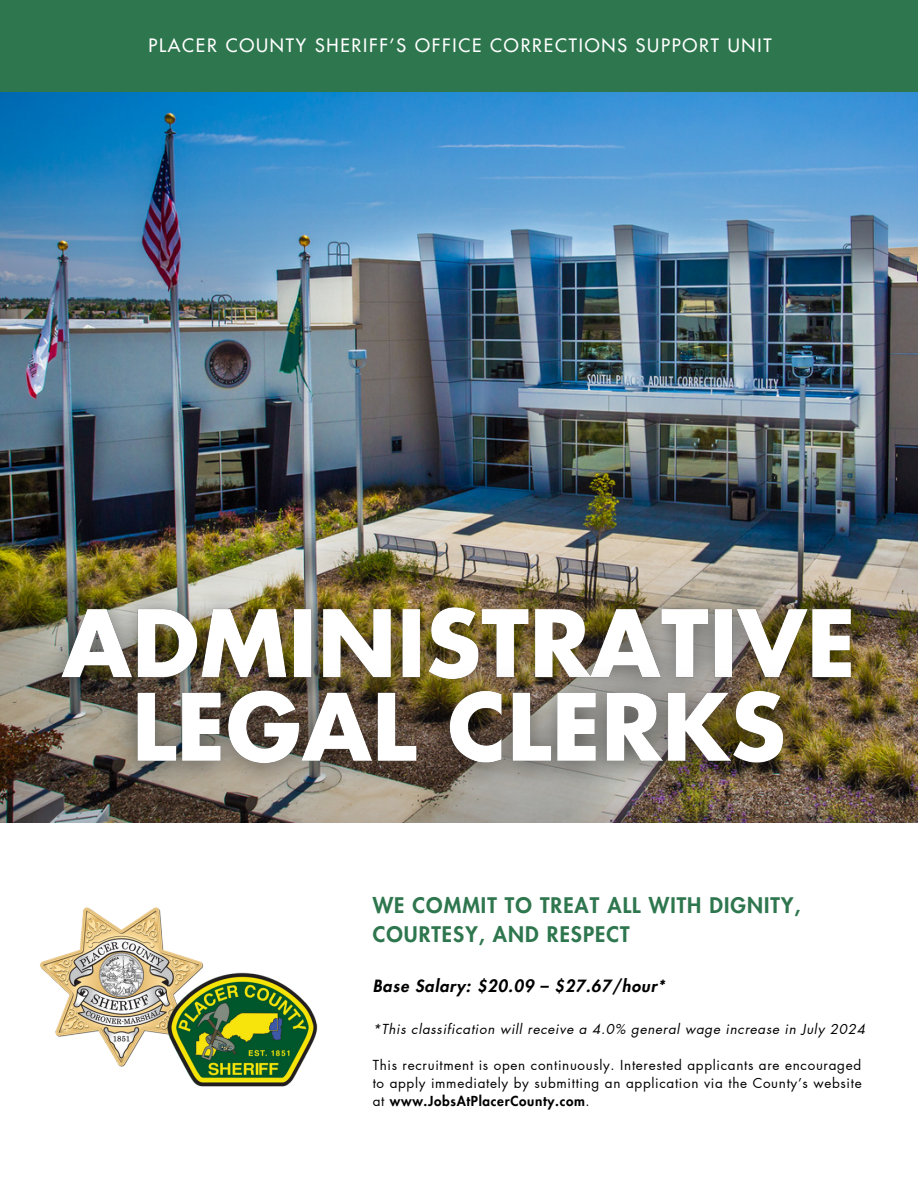
<style>
.page{position:relative;width:918px;height:1188px;background:#fff}
.page>*{position:absolute;margin:0;border:0;box-sizing:border-box;transform-origin:0 0}
.t1{font:800 21px/29.2px "Futura LT Pro";letter-spacing:.05em;color:#2e764e}
.t2{font:500 18px "Futura Std";letter-spacing:.1em;color:#fff}
.t3{font:italic 800 16.5px "Futura LT Pro";letter-spacing:.05em;color:#000}
.t4{font:13.5px/18px "Futura LT Pro";letter-spacing:.05em;color:#000;text-align:justify}
.t5{font:italic 13.5px "Futura LT Pro";letter-spacing:.05em;color:#000}
.s1{font-weight:800}
</style>
<div class="page">
<img style="left:0;top:92px;width:918px;height:731px">
<div style="left:0;top:0;width:918px;height:92px;background:#2e764e"></div>
<img style="left:40px;top:907px;width:278px;height:180px">
<img style="left:22px;top:572px;width:869px;height:232px">
<p class="t2" style="left:148px;top:37px;width:625px">PLACER COUNTY SHERIFF’S OFFICE CORRECTIONS SUPPORT UNIT</p>
<p class="t1" style="left:373px;top:892px;width:429px">WE COMMIT TO TREAT ALL WITH DIGNITY,<br>COURTESY, AND RESPECT</p>
<p class="t3" style="left:373px;top:978px;width:294px">Base Salary: $20.09 – $27.67/hour*</p>
<p class="t5" style="left:373px;top:1022px;width:494px">*This classification will receive a 4.0% general wage increase in July 2024</p>
<p class="t4" style="left:373px;top:1056px;width:491px">This recruitment is open continuously. Interested applicants are encouraged to apply immediately by submitting an application via the County’s website at <span class="s1">www.JobsAtPlacerCounty.com</span>.</p>
</div>
